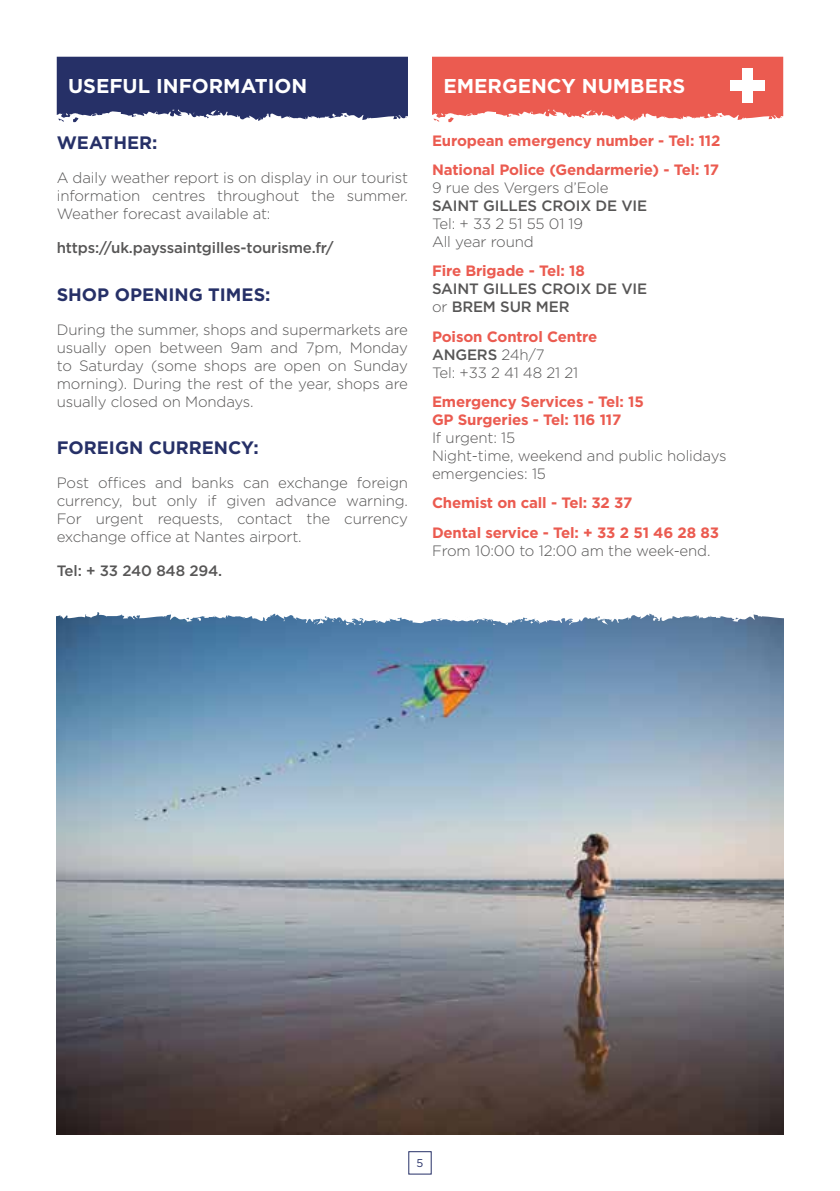
<style>
.page{position:relative;width:840px;height:1191px;background:#fff}
.page>*{position:absolute;margin:0;border:0;box-sizing:border-box;transform-origin:0 0}
.t1{font:700 20px "Gotham";color:#fff}
.t2{font:700 18px "Gotham";color:#263067}
.t3{font:300 15px/18px "Gotham";letter-spacing:-.01em;color:#575656}
.t4{font:700 15px/29.4px "Gotham";letter-spacing:-.01em;color:#eb5b50}
.t5{font:500 15px/18px "Gotham";letter-spacing:-.01em;color:#575656}
.t6{font:11.2px "Gotham";color:#263067}
.s1{font-weight:300}
.s2{font-weight:700;color:#eb5b50}
.s3{font-weight:500}
</style>
<div class="page">
<svg style="left:57px;top:57px;width:351px;height:65px;background:#3a4375"></svg>
<svg style="left:432px;top:57px;width:350px;height:65px;background:#ec6b61"></svg>
<div style="left:741px;top:69px;width:11px;height:34px;background:#fff"></div>
<div style="left:729px;top:80px;width:34px;height:11px;background:#fff"></div>
<img style="left:57px;top:625px;width:725px;height:509px">
<svg style="left:56px;top:612px;width:728px;height:13px"></svg>
<h1 class="t1" style="left:68px;top:73px;width:240px">USEFUL INFORMATION</h1>
<h1 class="t1" style="left:443px;top:73px;width:243px">EMERGENCY NUMBERS</h1>
<p class="t2" style="left:57px;top:131px;width:102px">WEATHER:</p>
<p class="t3" style="left:57px;top:169px;width:352px;text-align:justify">A daily weather report is on display in our tourist information centres throughout the summer.<br>Weather forecast available at:</p>
<p class="t5" style="left:57px;top:239px;width:278px">https://uk.payssaintgilles-tourisme.fr/</p>
<p class="t2" style="left:57px;top:282px;width:215px">SHOP OPENING TIMES:</p>
<p class="t3" style="left:57px;top:320px;width:352px;text-align:justify">During the summer, shops and supermarkets are usually open between 9am and 7pm, Monday to Saturday (some shops are open on Sunday morning). During the rest of the year, shops are usually closed on Mondays.</p>
<p class="t2" style="left:57px;top:435px;width:203px">FOREIGN CURRENCY:</p>
<p class="t3" style="left:57px;top:473px;width:352px;text-align:justify">Post offices and banks can exchange foreign currency, but only if given advance warning.<br>For urgent requests, contact the currency exchange office at Nantes airport.</p>
<p class="t5" style="left:57px;top:561px;width:167px">Tel: + 33 240 848 294.</p>
<p class="t4" style="left:432px;top:125px;width:290px">European emergency number - Tel: 112<br>National Police (Gendarmerie) - Tel: 17</p>
<p class="t3" style="left:432px;top:178px;width:178px">9 rue des Vergers d’Eole</p>
<p class="t5" style="left:432px;top:196px;width:216px">SAINT GILLES CROIX DE VIE</p>
<p class="t3" style="left:432px;top:214px;width:152px">Tel: + 33 2 51 55 01 19<br>All year round</p>
<p class="t4" style="left:432px;top:256px;width:154px">Fire Brigade - Tel: 18</p>
<p class="t5" style="left:432px;top:280px;width:216px">SAINT GILLES CROIX DE VIE <span class="s1">or</span> BREM SUR MER</p>
<p class="t3" style="left:432px;top:327px;width:167px"><span class="s2">Poison Control Centre<br></span><span class="s3">ANGERS</span> 24h/7<br>Tel: +33 2 41 48 21 21</p>
<p class="t4" style="left:432px;top:392px;width:213px;line-height:18px">Emergency Services - Tel: 15<br>GP Surgeries - Tel: 116 117</p>
<p class="t3" style="left:432px;top:428px;width:296px">If urgent: 15<br>Night-time, weekend and public holidays emergencies: 15</p>
<p class="t4" style="left:432px;top:488px;width:288px">Chemist on call - Tel: 32 37<br>Dental service - Tel: + 33 2 51 46 28 83</p>
<p class="t3" style="left:432px;top:541px;width:280px">From 10:00 to 12:00 am the week-end.</p>
<p class="t6" style="left:416px;top:1156px;width:8px">5</p>
</div>
